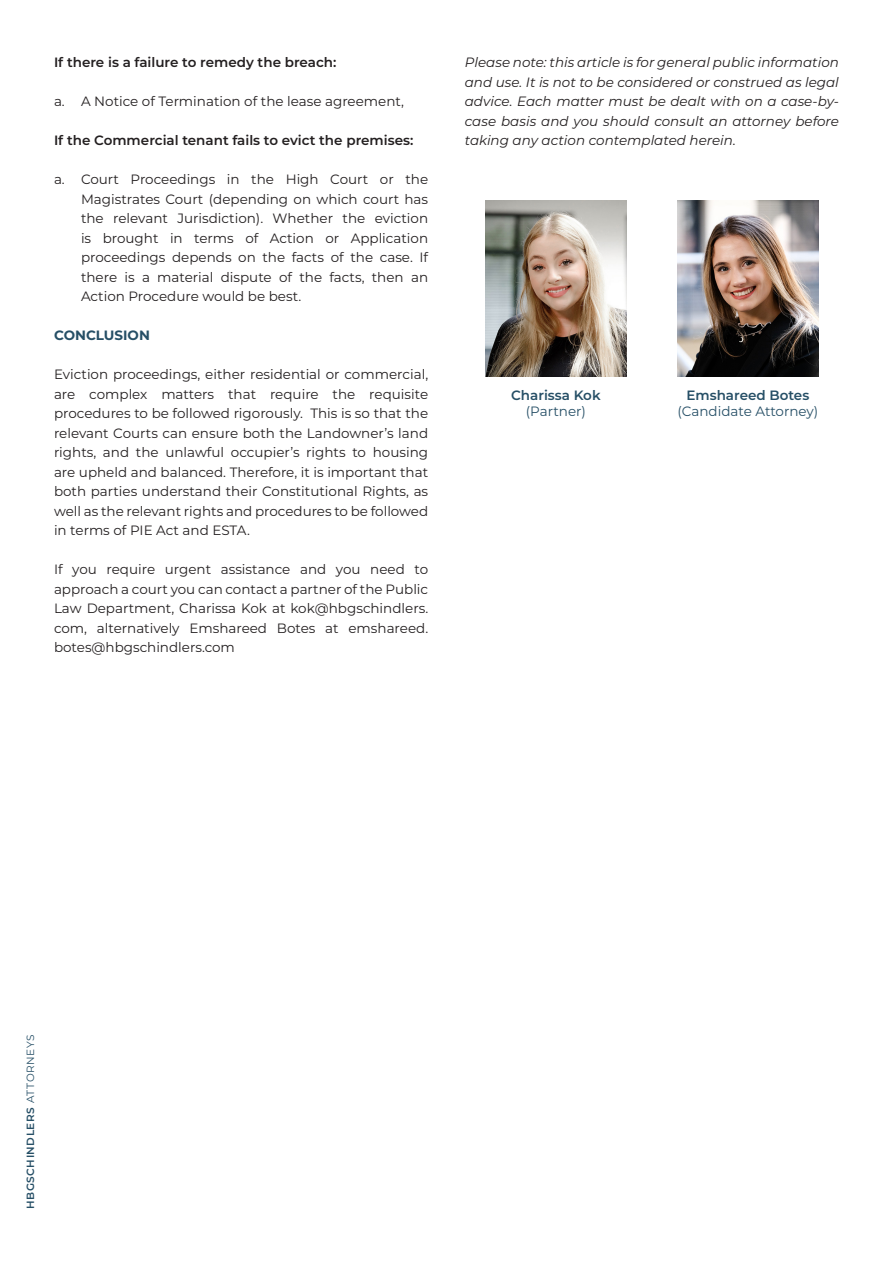
<style>
.page{position:relative;width:893px;height:1263px;background:#fff}
.page>*{position:absolute;margin:0;border:0;box-sizing:border-box;transform-origin:0 0}
.t1{font:13.5px/19.5px "Montserrat";color:#231f20;text-align:justify}
.t2{font:italic 13.5px/19.5px "Montserrat";color:#231f20;text-align:justify}
.t3{font:600 13.5px "Montserrat";color:#231f20}
.t4{font:13.5px "Montserrat";color:#264f66}
.t5{font:600 13.5px "Montserrat";color:#264f66}
.t6{font:700 13.5px "Montserrat";color:#264f66}
.t7{font:600 10.5px "Montserrat";letter-spacing:.05em;color:#264f66}
.s1{font-weight:400}
</style>
<div class="page">
<img style="left:485px;top:200px;width:141px;height:177px">
<img style="left:677px;top:200px;width:141px;height:177px">
<p class="t3" style="left:54px;top:53px;width:284px">If there is a failure to remedy the breach:</p>
<p class="t1" style="left:54px;top:91px;width:351px">a. A Notice of Termination of the lease agreement,</p>
<p class="t3" style="left:54px;top:131px;width:361px">If the Commercial tenant fails to evict the premises:</p>
<p class="t1" style="left:81px;top:169px;width:349px;text-indent:-27px">a. Court Proceedings in the High Court or the Magistrates Court (depending on which court has the relevant Jurisdiction). Whether the eviction is brought in terms of Action or Application proceedings depends on the facts of the case. If there is a material dispute of the facts, then an Action Procedure would be best.</p>
<p class="t6" style="left:54px;top:326px;width:97px">CONCLUSION</p>
<p class="t1" style="left:54px;top:364px;width:376px">Eviction proceedings, either residential or commercial, are complex matters that require the requisite procedures to be followed rigorously. This is so that the relevant Courts can ensure both the Landowner’s land rights, and the unlawful occupier’s rights to housing are upheld and balanced. Therefore, it is important that both parties understand their Constitutional Rights, as well as the relevant rights and procedures to be followed in terms of PIE Act and ESTA.</p>
<p class="t1" style="left:54px;top:559px;width:376px">If you require urgent assistance and you need to approach a court you can contact a partner of the Public Law Department, Charissa Kok at kok@hbgschindlers. com, alternatively Emshareed Botes at emshareed. botes@hbgschindlers.com</p>
<p class="t2" style="left:465px;top:52px;width:376px">Please note: this article is for general public information and use. It is not to be considered or construed as legal advice. Each matter must be dealt with on a case-by&shy;case basis and you should consult an attorney before taking any action contemplated herein.</p>
<p class="t5" style="left:511px;top:386px;width:91px">Charissa Kok</p>
<p class="t4" style="left:526px;top:402px;width:62px">(Partner)</p>
<p class="t5" style="left:686px;top:386px;width:124px">Emshareed Botes</p>
<p class="t4" style="left:677px;top:402px;width:142px">(Candidate Attorney)</p>
<p class="t7" style="left:23px;top:1209px;width:175px;rotate:-90deg">HBGSCHINDLERS <span class="s1">ATTORNEYS</span></p>
</div>
